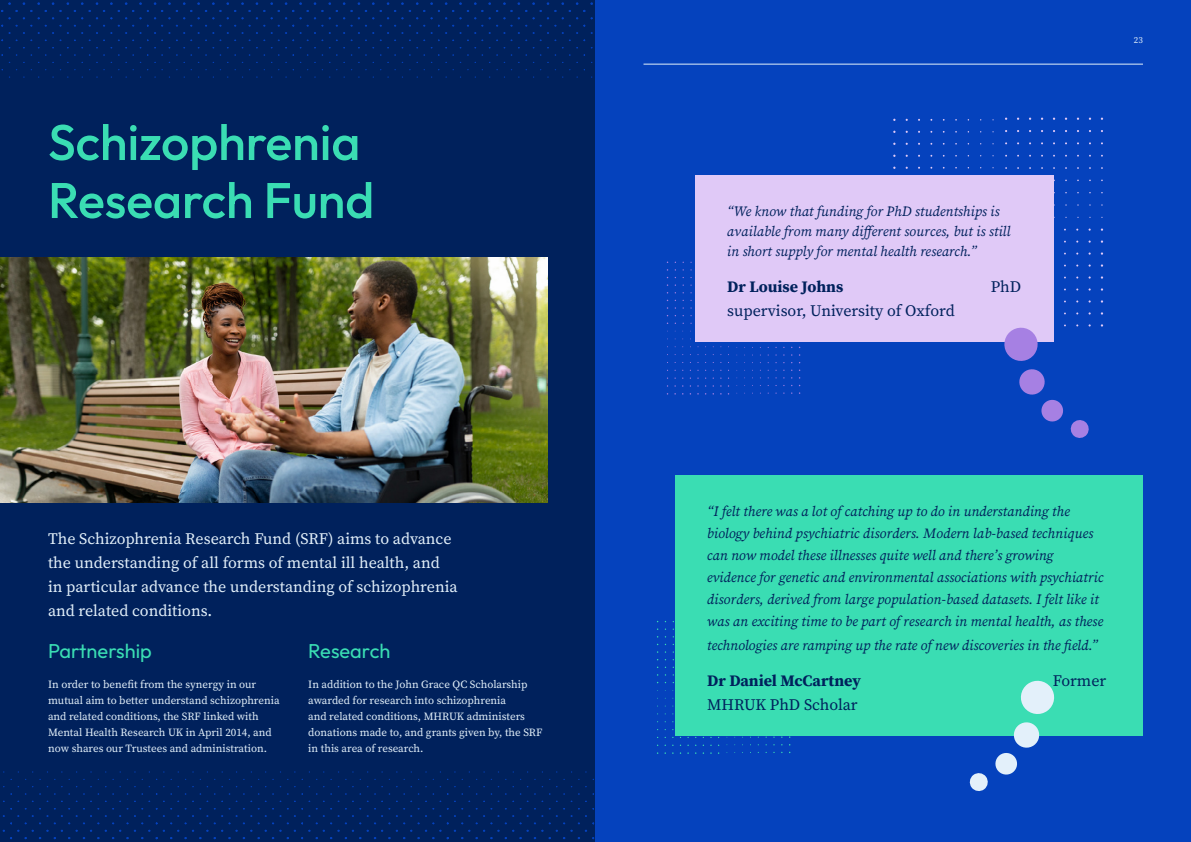
<style>
.page{position:relative;width:1191px;height:842px;background:#fff}
.page>*{position:absolute;margin:0;border:0;box-sizing:border-box;transform-origin:0 0}
.Heading___Page_Heading_Dark{font:100 50px/58px "Outfit";color:#3addb3}
.Subheading___Dark___Less_leading{font:100 20px "Outfit";color:#3addb3}
.t1{font:16px/24px "Source Serif 4";color:#e3f0fa}
.t2{font:16px "Source Serif 4";color:#00215c}
.t3{font:700 16px "Source Serif 4";color:#00215c}
.t4{font:italic 14px/22px "Source Serif 4";color:#00215c}
.t5{font:11px/16px "Source Serif 4";color:#e3f0fa}
.t6{font:9px "Source Serif 4";color:#e3f0fa}
</style>
<div class="page">
<div style="left:0;top:0;width:595px;height:842px;background:#00215c"></div>
<div style="left:595px;top:0;width:596px;height:842px;background:#0542bd"></div>
<svg style="left:9px;top:77px;width:584px;height:1px"></svg>
<svg style="left:8px;top:62px;width:585px;height:1px"></svg>
<svg style="left:8px;top:47px;width:585px;height:1px"></svg>
<svg style="left:1px;top:69px;width:584px;height:1px"></svg>
<svg style="left:1px;top:54px;width:584px;height:2px"></svg>
<svg style="left:1px;top:40px;width:585px;height:1px"></svg>
<svg style="left:1px;top:25px;width:592px;height:9px"></svg>
<svg style="left:1px;top:2px;width:592px;height:17px"></svg>
<svg style="left:3px;top:771px;width:584px;height:1px"></svg>
<svg style="left:3px;top:786px;width:584px;height:1px"></svg>
<svg style="left:3px;top:801px;width:584px;height:1px"></svg>
<svg style="left:10px;top:779px;width:584px;height:1px"></svg>
<svg style="left:10px;top:793px;width:584px;height:2px"></svg>
<svg style="left:10px;top:808px;width:584px;height:1px"></svg>
<svg style="left:3px;top:815px;width:591px;height:9px"></svg>
<svg style="left:2px;top:830px;width:593px;height:9px"></svg>
<div style="left:695px;top:175px;width:358px;height:167px;background:#e0c9f7"></div>
<svg style="left:1004px;top:325px;width:60px;height:97px"></svg>
<svg style="left:1070px;top:420px;width:19px;height:18px"></svg>
<img style="left:0;top:257px;width:547px;height:246px">
<div style="left:675px;top:475px;width:467px;height:261px;background:#3addb3"></div>
<svg style="left:1020px;top:680px;width:35px;height:34px"></svg>
<svg style="left:969px;top:722px;width:71px;height:69px"></svg>
<hr style="left:643px;top:64px;width:500px;height:1px;background:#e3f0fa">
<p class="Heading___Page_Heading_Dark" style="left:48px;top:114px;width:328px">Schizophrenia<br>Research Fund</p>
<p class="t1" style="left:48px;top:527px;width:411px">The Schizophrenia Research Fund (SRF) aims to advance the understanding of all forms of mental ill health, and in particular advance the understanding of schizophrenia and related conditions.</p>
<p class="Subheading___Dark___Less_leading" style="left:308px;top:639px;width:84px">Research</p>
<p class="t5" style="left:308px;top:676px;width:236px">In addition to the John Grace QC Scholarship awarded for research into schizophrenia<br>and related conditions, MHRUK administers donations made to, and grants given by, the SRF in this area of research.</p>
<p class="Subheading___Dark___Less_leading" style="left:48px;top:639px;width:105px">Partnership</p>
<p class="t5" style="left:48px;top:676px;width:233px">In order to benefit from the synergy in our mutual aim to better understand schizophrenia and related conditions, the SRF linked with Mental Health Research UK in April 2014, and now shares our Trustees and administration.</p>
<p class="t4" style="left:727px;top:201px;width:285px;line-height:20px">“We know that funding for PhD studentships is available from many different sources, but is still in short supply for mental health research.”</p>
<p class="t3" style="left:727px;top:275px;width:118px">Dr Louise Johns</p>
<p class="t2" style="left:990px;top:276px;width:32px">PhD</p>
<p class="t2" style="left:727px;top:300px;width:229px">supervisor, University of Oxford</p>
<p class="t6" style="left:1134px;top:34px;width:10px">23</p>
<p class="t4" style="left:707px;top:500px;width:398px">“I felt there was a lot of catching up to do in understanding the biology behind psychiatric disorders. Modern lab-based techniques can now model these illnesses quite well and there’s growing evidence for genetic and environmental associations with psychiatric disorders, derived from large population-based datasets. I felt like it was an exciting time to be part of research in mental health, as these</p>
<p class="t4" style="left:707px;top:634px;width:392px">technologies are ramping up the rate of new discoveries in the field.”</p>
<p class="t3" style="left:707px;top:669px;width:155px">Dr Daniel McCartney</p>
<p class="t2" style="left:1052px;top:670px;width:55px">Former</p>
<p class="t2" style="left:707px;top:694px;width:152px">MHRUK PhD Scholar</p>
</div>
